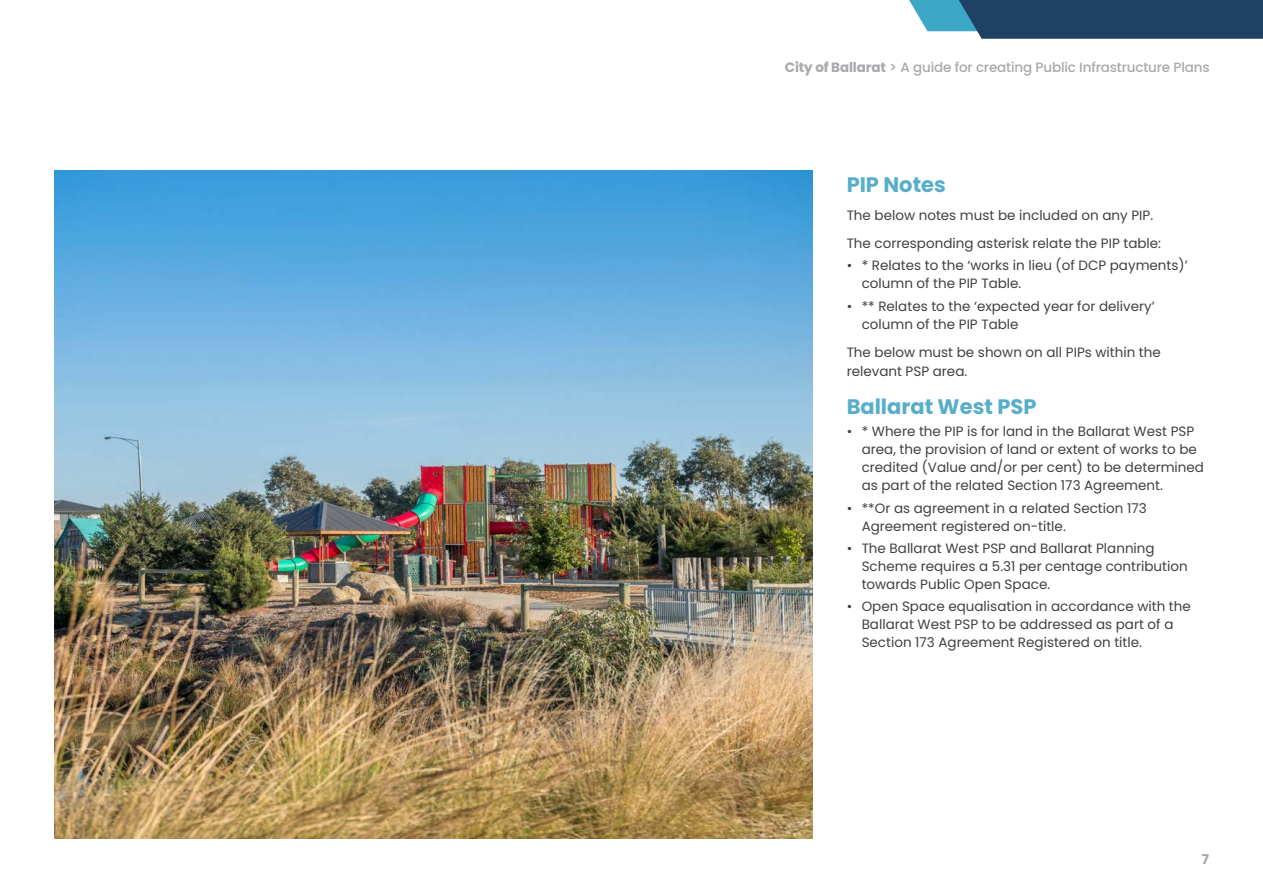
<style>
.page{position:relative;width:1263px;height:893px;background:#fff}
.page>*{position:absolute;margin:0;border:0;box-sizing:border-box;transform-origin:0 0}
.t1{font:700 21px "Poppins";color:#57aeca}
.t2{font:13.5px/18px "Poppins";color:#414042}
.t3{font:500 13.5px "Poppins";letter-spacing:-.01em;color:#a7a9ac}
.t4{font:700 13.5px "Poppins";color:#a7a9ac}
.s1{font-weight:700}
</style>
<div class="page">
<svg style="left:909px;top:0;width:354px;height:39px"></svg>
<img style="left:54px;top:170px;width:758px;height:669px">
<p class="t3" style="left:785px;top:60px;width:426px"><span class="s1">City of Ballarat</span> &gt; A guide for creating Public Infrastructure Plans</p>
<h1 class="t1" style="left:847px;top:173px;width:101px">PIP Notes</h1>
<p class="t2" style="left:847px;top:201px;width:316px;line-height:28px">The below notes must be included on any PIP.<br>The corresponding asterisk relate the PIP table:</p>
<p class="t2" style="left:862px;top:257px;width:327px;text-indent:-15px">• * Relates to the ‘works in lieu (of DCP payments)’ column of the PIP Table.</p>
<p class="t2" style="left:862px;top:297px;width:295px;text-indent:-15px">• ** Relates to the ‘expected year for delivery’ column of the PIP Table</p>
<p class="t2" style="left:847px;top:342px;width:316px;line-height:19.5px">The below must be shown on all PIPs within the relevant PSP area.</p>
<h1 class="t1" style="left:847px;top:395px;width:191px">Ballarat West PSP</h1>
<p class="t2" style="left:862px;top:423px;width:344px;text-indent:-15px">• * Where the PIP is for land in the Ballarat West PSP area, the provision of land or extent of works to be credited (Value and/or per cent) to be determined as part of the related Section 173 Agreement.</p>
<p class="t2" style="left:862px;top:499px;width:287px;text-indent:-15px">• **Or as agreement in a related Section 173<br>Agreement registered on-title.</p>
<p class="t2" style="left:862px;top:539px;width:327px;text-indent:-15px">• The Ballarat West PSP and Ballarat Planning<br>Scheme requires a 5.31 per centage contribution towards Public Open Space.</p>
<p class="t2" style="left:862px;top:597px;width:331px;text-indent:-15px">• Open Space equalisation in accordance with the<br>Ballarat West PSP to be addressed as part of a<br>Section 173 Agreement Registered on title.</p>
<p class="t4" style="left:1202px;top:851px;width:9px">7</p>
</div>
